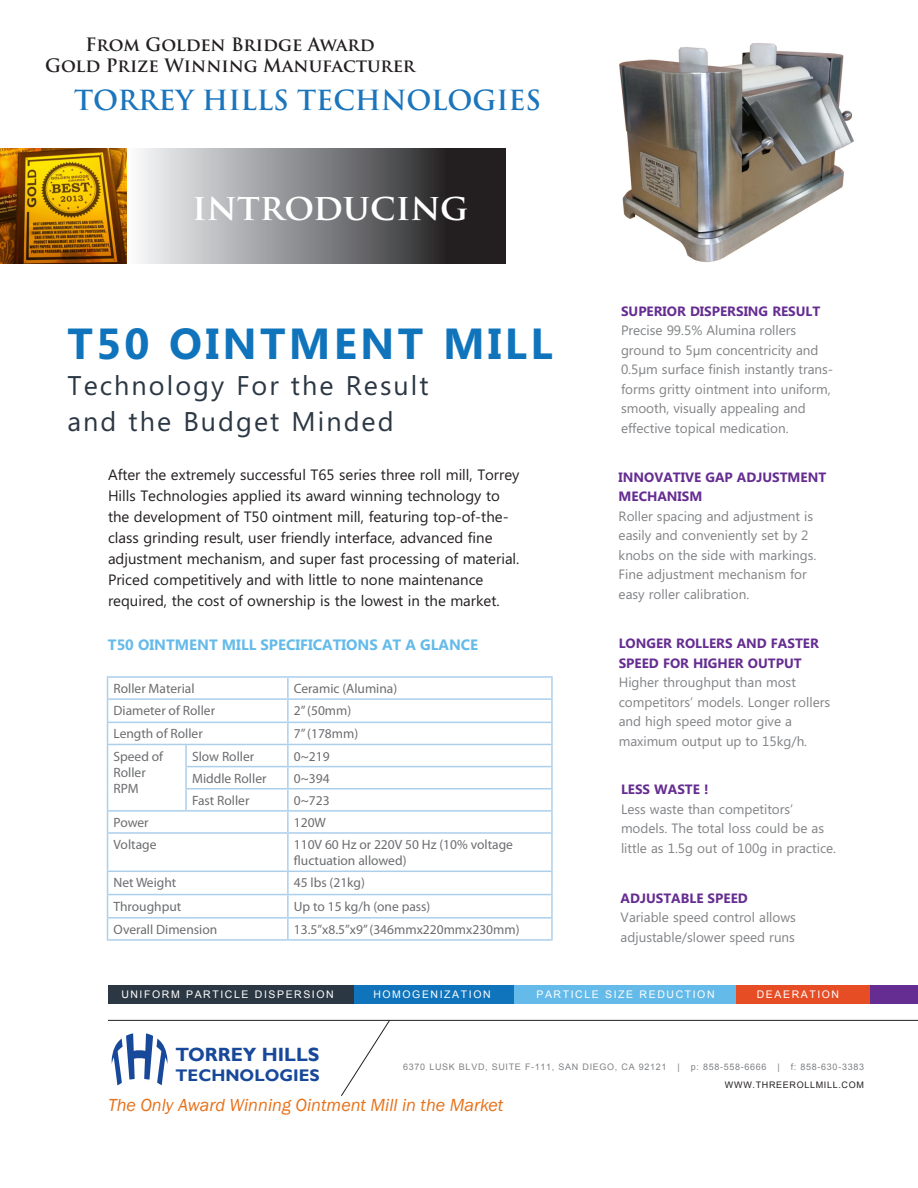
<style>
.page{position:relative;width:918px;height:1188px;background:#fff}
.page>*{position:absolute;margin:0;border:0;box-sizing:border-box;transform-origin:0 0}
.t1{font:700 43.5px "Microsoft Phags Pa";letter-spacing:.075em;color:#1074bc}
.t2{font:700 36px "Trajan Pro";color:#fff}
.t3{font:27px "Microsoft Phags Pa";letter-spacing:.075em;color:#2b3743}
.t4{font:700 27px "Trajan Pro";color:#1b75bc}
.t5{font:700 19.2px "Gill Sans";color:#174899}
.t6{font:700 18px "Trajan Pro";color:#231f20}
.t7{font:italic 18px "Franklin Gothic";color:#e67119}
.t8{font:700 16.8px "Gill Sans";color:#174899}
.t9{font:15px/21px "Microsoft Phags Pa";color:#231f20}
.t10{font:700 15px "Microsoft Phags Pa";color:#64bae9}
.t11{font:13.5px/19.5px "Microsoft Phags Pa";color:#808285}
.t12{font:13.5px/16.2px "Myriad Pro";color:#6c6d70}
.t13{font:700 13.5px/19.5px "Microsoft Phags Pa";color:#652d91}
.t14{font:10.5px "Arial";letter-spacing:.15em;color:#fff}
.t15{font:9px "Arial";letter-spacing:.075em;color:#808285}
.t16{font:9px "Arial";letter-spacing:.075em;color:#231f20}
</style>
<div class="page">
<svg style="left:126px;top:148px;width:380px;height:115px;background:#838180"></svg>
<div style="left:108px;top:986px;width:246px;height:18px;background:#2b3743"></div>
<div style="left:354px;top:986px;width:162px;height:18px;background:#1074bc"></div>
<div style="left:514px;top:986px;width:223px;height:18px;background:#64bae9"></div>
<div style="left:736px;top:986px;width:162px;height:18px;background:#e64d25"></div>
<div style="left:870px;top:986px;width:48px;height:18px;background:#652d91"></div>
<hr style="left:108px;top:1020px;width:810px;height:1px;background:#231f20">
<svg style="left:340px;top:1019px;width:51px;height:77px"></svg>
<svg style="left:112px;top:1033px;width:55px;height:52px"></svg>
<img style="left:0;top:148px;width:126px;height:115px">
<img style="left:619px;top:43px;width:235px;height:219px">
<hr style="left:107px;top:676px;width:79px;height:2px;background:#accfeb">
<hr style="left:186px;top:676px;width:102px;height:2px;background:#accfeb">
<hr style="left:288px;top:676px;width:265px;height:2px;background:#accfeb">
<hr style="left:287px;top:678px;width:2px;height:20px;background:#accfeb">
<hr style="left:551px;top:678px;width:2px;height:20px;background:#accfeb">
<hr style="left:107px;top:698px;width:79px;height:2px;background:#accfeb">
<hr style="left:186px;top:698px;width:102px;height:2px;background:#accfeb">
<hr style="left:288px;top:698px;width:265px;height:2px;background:#accfeb">
<hr style="left:287px;top:700px;width:2px;height:22px;background:#accfeb">
<hr style="left:551px;top:700px;width:2px;height:22px;background:#accfeb">
<hr style="left:107px;top:722px;width:79px;height:1px;background:#accfeb">
<hr style="left:186px;top:722px;width:102px;height:1px;background:#accfeb">
<hr style="left:288px;top:722px;width:265px;height:1px;background:#accfeb">
<hr style="left:287px;top:723px;width:2px;height:21px;background:#accfeb">
<hr style="left:551px;top:723px;width:2px;height:21px;background:#accfeb">
<hr style="left:107px;top:744px;width:79px;height:1px;background:#accfeb">
<hr style="left:186px;top:744px;width:102px;height:1px;background:#accfeb">
<hr style="left:185px;top:745px;width:2px;height:21px;background:#accfeb">
<hr style="left:288px;top:744px;width:265px;height:1px;background:#accfeb">
<hr style="left:287px;top:745px;width:2px;height:21px;background:#accfeb">
<hr style="left:551px;top:745px;width:2px;height:21px;background:#accfeb">
<hr style="left:185px;top:766px;width:103px;height:1px;background:#accfeb">
<hr style="left:185px;top:767px;width:2px;height:21px;background:#accfeb">
<hr style="left:288px;top:766px;width:265px;height:1px;background:#accfeb">
<hr style="left:287px;top:767px;width:2px;height:21px;background:#accfeb">
<hr style="left:551px;top:767px;width:2px;height:21px;background:#accfeb">
<hr style="left:185px;top:788px;width:103px;height:1px;background:#accfeb">
<hr style="left:185px;top:789px;width:2px;height:21px;background:#accfeb">
<hr style="left:288px;top:788px;width:265px;height:1px;background:#accfeb">
<hr style="left:287px;top:789px;width:2px;height:21px;background:#accfeb">
<hr style="left:551px;top:789px;width:2px;height:21px;background:#accfeb">
<hr style="left:107px;top:810px;width:79px;height:2px;background:#accfeb">
<svg style="left:107px;top:678px;width:1px;height:154px"></svg>
<hr style="left:186px;top:810px;width:102px;height:2px;background:#accfeb">
<hr style="left:288px;top:810px;width:265px;height:2px;background:#accfeb">
<hr style="left:287px;top:812px;width:2px;height:20px;background:#accfeb">
<hr style="left:551px;top:812px;width:2px;height:20px;background:#accfeb">
<hr style="left:107px;top:832px;width:79px;height:2px;background:#accfeb">
<hr style="left:107px;top:834px;width:1px;height:37px;background:#accfeb">
<hr style="left:186px;top:832px;width:102px;height:2px;background:#accfeb">
<hr style="left:288px;top:832px;width:265px;height:2px;background:#accfeb">
<hr style="left:287px;top:834px;width:2px;height:37px;background:#accfeb">
<hr style="left:551px;top:834px;width:2px;height:37px;background:#accfeb">
<hr style="left:107px;top:871px;width:79px;height:1px;background:#accfeb">
<hr style="left:186px;top:871px;width:102px;height:1px;background:#accfeb">
<hr style="left:288px;top:871px;width:265px;height:1px;background:#accfeb">
<hr style="left:287px;top:872px;width:2px;height:22px;background:#accfeb">
<hr style="left:551px;top:872px;width:2px;height:22px;background:#accfeb">
<hr style="left:107px;top:894px;width:79px;height:1px;background:#accfeb">
<hr style="left:186px;top:894px;width:102px;height:1px;background:#accfeb">
<hr style="left:288px;top:894px;width:265px;height:1px;background:#accfeb">
<hr style="left:287px;top:895px;width:2px;height:22px;background:#accfeb">
<hr style="left:551px;top:895px;width:2px;height:22px;background:#accfeb">
<hr style="left:107px;top:917px;width:79px;height:2px;background:#accfeb">
<svg style="left:107px;top:872px;width:1px;height:67px"></svg>
<hr style="left:186px;top:917px;width:102px;height:2px;background:#accfeb">
<hr style="left:288px;top:917px;width:265px;height:2px;background:#accfeb">
<hr style="left:287px;top:919px;width:2px;height:20px;background:#accfeb">
<hr style="left:551px;top:919px;width:2px;height:20px;background:#accfeb">
<hr style="left:107px;top:939px;width:79px;height:2px;background:#accfeb">
<hr style="left:186px;top:939px;width:102px;height:2px;background:#accfeb">
<hr style="left:288px;top:939px;width:265px;height:2px;background:#accfeb">
<p class="t6" style="left:86px;top:33px;width:291px">From Golden Bridge Award</p>
<p class="t6" style="left:45px;top:54px;width:372px">Gold Prize Winning Manufacturer</p>
<p class="t4" style="left:74px;top:83px;width:469px">TORREY HILLS TECHNOLOGIES</p>
<p class="t2" style="left:192px;top:185px;width:278px">introducing</p>
<p class="t1" style="left:68px;top:312px;width:487px">T50 OINTMENT MILL</p>
<p class="t3" style="left:68px;top:366px;width:363px">Technology For the Result</p>
<p class="t3" style="left:68px;top:402px;width:328px">and the Budget Minded</p>
<p class="t9" style="left:108px;top:464px;width:413px">After the extremely successful T65 series three roll mill, Torrey Hills Technologies applied its award winning technology to the development of T50 ointment mill, featuring top-of-the&shy;class grinding result, user friendly interface, advanced fine adjustment mechanism, and super fast processing of material.<br>Priced competitively and with little to none maintenance required, the cost of ownership is the lowest in the market.</p>
<p class="t13" style="left:621px;top:301px;width:201px">SUPERIOR DISPERSING RESULT</p>
<p class="t11" style="left:621px;top:320px;width:214px">Precise 99.5% Alumina rollers ground to 5μm concentricity and 0.5μm surface finish instantly trans&shy;forms gritty ointment into uniform, smooth, visually appealing and effective topical medication.</p>
<p class="t13" style="left:619px;top:466px;width:209px">INNOVATIVE GAP ADJUSTMENT<br>MECHANISM</p>
<p class="t11" style="left:619px;top:505px;width:199px">Roller spacing and adjustment is easily and conveniently set by 2 knobs on the side with markings.<br>Fine adjustment mechanism for easy roller calibration.</p>
<p class="t10" style="left:108px;top:634px;width:372px">T50 OINTMENT MILL SPECIFICATIONS AT A GLANCE</p>
<p class="t13" style="left:619px;top:633px;width:202px">LONGER ROLLERS AND FASTER<br>SPEED FOR HIGHER OUTPUT</p>
<p class="t11" style="left:619px;top:672px;width:213px">Higher throughput than most competitors’ models. Longer rollers and high speed motor give a maximum output up to 15kg/h.</p>
<p class="t12" style="left:114px;top:680px;width:82px">Roller Material</p>
<p class="t12" style="left:294px;top:680px;width:105px">Ceramic (Alumina)</p>
<p class="t12" style="left:114px;top:702px;width:103px">Diameter of Roller</p>
<p class="t12" style="left:294px;top:702px;width:59px">2” (50mm)</p>
<p class="t12" style="left:114px;top:726px;width:91px">Length of Roller</p>
<p class="t12" style="left:294px;top:726px;width:66px">7” (178mm)</p>
<p class="t12" style="left:114px;top:748px;width:51px">Speed of<br>Roller</p>
<p class="t12" style="left:114px;top:780px;width:27px">RPM</p>
<p class="t12" style="left:192px;top:748px;width:64px">Slow Roller</p>
<p class="t12" style="left:294px;top:748px;width:37px">0~219</p>
<p class="t12" style="left:192px;top:770px;width:76px">Middle Roller</p>
<p class="t12" style="left:294px;top:770px;width:37px">0~394</p>
<p class="t12" style="left:192px;top:792px;width:59px">Fast Roller</p>
<p class="t12" style="left:294px;top:792px;width:37px">0~723</p>
<p class="t13" style="left:621px;top:779px;width:89px">LESS WASTE !</p>
<p class="t11" style="left:621px;top:799px;width:217px">Less waste than competitors’ models. The total loss could be as little as 1.5g out of 100g in practice.</p>
<p class="t12" style="left:114px;top:814px;width:37px">Power</p>
<p class="t12" style="left:294px;top:814px;width:34px">120W</p>
<p class="t12" style="left:114px;top:836px;width:44px">Voltage</p>
<p class="t12" style="left:294px;top:836px;width:221px">110V 60 Hz or 220V 50 Hz (10% voltage fluctuation allowed)</p>
<p class="t12" style="left:114px;top:875px;width:64px">Net Weight</p>
<p class="t12" style="left:294px;top:875px;width:73px">45 lbs (21kg)</p>
<p class="t12" style="left:114px;top:898px;width:69px">Throughput</p>
<p class="t12" style="left:294px;top:898px;width:138px">Up to 15 kg/h (one pass)</p>
<p class="t12" style="left:114px;top:921px;width:105px">Overall Dimension</p>
<p class="t12" style="left:294px;top:921px;width:227px">13.5”x8.5”x9” (346mmx220mmx230mm)</p>
<p class="t13" style="left:621px;top:888px;width:129px">ADJUSTABLE SPEED</p>
<p class="t11" style="left:621px;top:907px;width:177px">Variable speed control allows adjustable/slower speed runs</p>
<p class="t14" style="left:121px;top:988px;width:214px">UNIFORM PARTICLE DISPERSION</p>
<p class="t14" style="left:373px;top:988px;width:119px">HOMOGENIZATION</p>
<p class="t14" style="left:536px;top:988px;width:180px">PARTICLE SIZE REDUCTION</p>
<p class="t14" style="left:757px;top:988px;width:84px">DEAERATION</p>
<h3 class="t5" style="left:175px;top:1043px;width:145px">TORREY HILLS</h3>
<p class="t8" style="left:176px;top:1065px;width:146px">TECHNOLOGIES</p>
<p class="t7" style="left:108px;top:1093px;width:397px">The Only Award Winning Ointment Mill in the Market</p>
<p class="t15" style="left:403px;top:1061px;width:462px">6370 LUSK BLVD, SUITE F-111, SAN DIEGO, CA 92121 | p: 858-558-6666 | f: 858-630-3383</p>
<p class="t16" style="left:725px;top:1079px;width:141px">WWW.THREEROLLMILL.COM</p>
</div>
